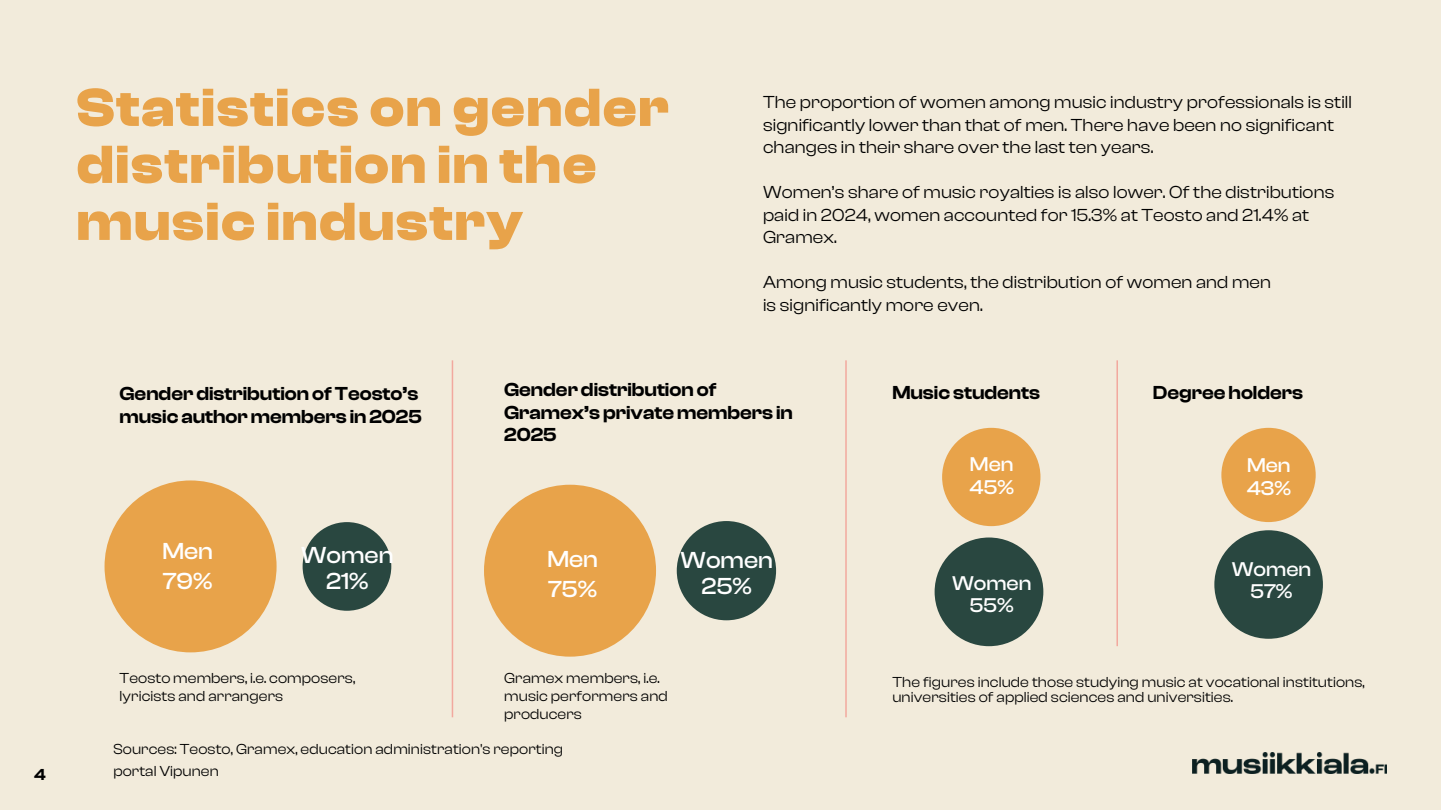
<style>
.page{position:relative;width:1441px;height:810px;background:#fff}
.page>*{position:absolute;margin:0;border:0;box-sizing:border-box;transform-origin:0 0}
.Otsikko2{font:700 55.5px/57px "Clash Display";letter-spacing:.03em;color:#e8a34a}
.t1{font:500 24px/30px "Clash Display";color:#fff}
.t2{font:500 20.55px/22.5px "Clash Display";color:#fff}
.t3{font:600 19.5px/22.5px "Clash Display";color:#000}
.Leipis{font:18px/22.5px "Clash Display";letter-spacing:.01em;color:#000}
.t4{font:600 16.5px "Clash Display";color:#000}
.t5{font:15px/18px "Clash Display";letter-spacing:.01em;color:#000}
</style>
<div class="page">
<div style="left:0;top:0;width:1440px;height:810px;background:#f2ebdb"></div>
<img style="left:1192px;top:753px;width:194px;height:20px">
<div style="left:104px;top:480px;width:172px;height:172px;background:#e8a34a;border-radius:86px"></div>
<div style="left:302px;top:522px;width:89px;height:89px;background:#294740;border-radius:44px"></div>
<div style="left:484px;top:485px;width:172px;height:172px;background:#e8a34a;border-radius:86px"></div>
<div style="left:676px;top:521px;width:100px;height:99px;background:#294740;border-radius:50px"></div>
<hr style="left:451px;top:360px;width:2px;height:357px;background:#f2a89e">
<div style="left:942px;top:428px;width:98px;height:98px;background:#e8a34a;border-radius:49px"></div>
<div style="left:934px;top:538px;width:109px;height:108px;background:#294740;border-radius:54px"></div>
<div style="left:1221px;top:428px;width:94px;height:94px;background:#e8a34a;border-radius:47px"></div>
<div style="left:1214px;top:530px;width:108px;height:109px;background:#294740;border-radius:54px"></div>
<hr style="left:845px;top:360px;width:1px;height:357px;background:#f2a89e">
<hr style="left:1116px;top:360px;width:1px;height:286px;background:#f2a89e">
<p class="t4" style="left:34px;top:765px;width:13px">4</p>
<h2 class="Otsikko2" style="left:77px;top:79px;width:593px">Statistics on gender distribution in the music industry</h2>
<p class="Leipis" style="left:763px;top:91px;width:590px">The proportion of women among music industry professionals is still significantly lower than that of men. There have been no significant changes in their share over the last ten years.</p>
<p class="Leipis" style="left:763px;top:181px;width:572px">Women’s share of music royalties is also lower. Of the distributions paid in 2024, women accounted for 15.3% at Teosto and 21.4% at<br>Gramex.</p>
<p class="Leipis" style="left:763px;top:271px;width:509px">Among music students, the distribution of women and men</p>
<p class="Leipis" style="left:763px;top:293px;width:221px">is significantly more even.</p>
<p class="t3" style="left:119px;top:382px;width:304px">Gender distribution of Teosto’s music author members in 2025</p>
<p class="t3" style="left:504px;top:379px;width:290px">Gender distribution of<br>Gramex’s private members in<br>2025</p>
<h2 class="t1" style="left:162px;top:536px;width:52px">Men<br>79%</h2>
<h2 class="t1" style="left:301px;top:543px;width:94px;line-height:25.5px;text-align:center">Women<br>21%</h2>
<h2 class="t1" style="left:547px;top:544px;width:52px">Men<br>75%</h2>
<h2 class="t1" style="left:680px;top:547px;width:94px;line-height:25.5px;text-align:center">Women<br>25%</h2>
<p class="t3" style="left:892px;top:381px;width:149px">Music students</p>
<p class="t2" style="left:969px;top:453px;width:46px">Men<br>45%</p>
<p class="t2" style="left:951px;top:572px;width:81px;line-height:21.9px;text-align:center">Women<br>55%</p>
<p class="t3" style="left:1152px;top:381px;width:152px">Degree holders</p>
<p class="t2" style="left:1246px;top:454px;width:46px">Men<br>43%</p>
<p class="t2" style="left:1231px;top:558px;width:81px;line-height:21.9px;text-align:center">Women<br>57%</p>
<p class="t5" style="left:119px;top:669px;width:237px">Teosto members, i.e. composers, lyricists and arrangers</p>
<p class="t5" style="left:504px;top:669px;width:165px">Gramex members, i.e. music performers and producers</p>
<p class="t5" style="left:892px;top:675px;width:474px;line-height:15px">The figures include those studying music at vocational institutions, universities of applied sciences and universities.</p>
<p class="t5" style="left:113px;top:738px;width:451px;line-height:22.5px">Sources: Teosto, Gramex, education administration's reporting portal Vipunen</p>
</div>
